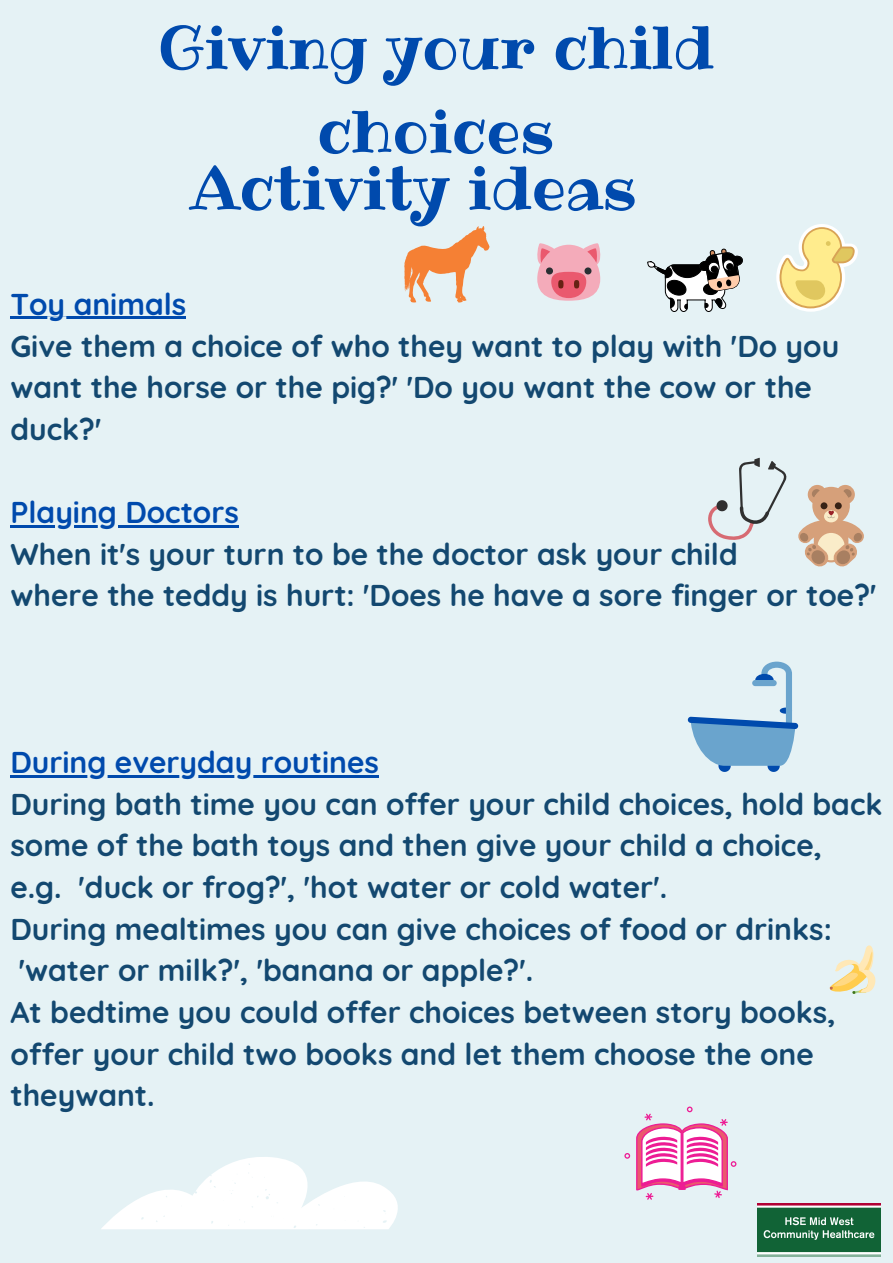
<style>
.page{position:relative;width:893px;height:1263px;background:#e5f2f5}
.page>*{position:absolute;margin:0;border:0;box-sizing:border-box;transform-origin:0 0}
.t1{font:60.22px "Ribeye";color:#004aad}
.t2{font:60px/83.8px "Ribeye";color:#004aad;text-align:center}
.t3{font:700 30px/41.6px "Quicksand";color:#134870}
.t4{font:700 30px "Quicksand";color:#004aad}
</style>
<div class="page">
<hr style="left:10px;top:317px;width:176px;height:2px;background:#004aad">
<hr style="left:10px;top:525px;width:229px;height:3px;background:#004aad">
<hr style="left:10px;top:775px;width:369px;height:2px;background:#004aad">
<svg style="left:537px;top:243px;width:63px;height:58px;background:#e89caa"></svg>
<svg style="left:404px;top:226px;width:85px;height:77px"></svg>
<svg style="left:647px;top:249px;width:95px;height:63px"></svg>
<svg style="left:688px;top:662px;width:110px;height:110px"></svg>
<svg style="left:807px;top:485px;width:20px;height:19px"></svg>
<div style="left:835px;top:485px;width:20px;height:19px;background:#d6a07a;border-radius:50%"></div>
<svg style="left:811px;top:489px;width:8px;height:8px"></svg>
<svg style="left:843px;top:489px;width:9px;height:8px"></svg>
<div style="left:812px;top:487px;width:38px;height:38px;background:#d6a07a;border-radius:50%"></div>
<div style="left:820px;top:502px;width:7px;height:7px;background:#372216;border-radius:50%"></div>
<div style="left:835px;top:502px;width:6px;height:7px;background:#372216;border-radius:50%"></div>
<svg style="left:798px;top:510px;width:66px;height:56px"></svg>
<svg style="left:708px;top:458px;width:78px;height:82px"></svg>
<svg style="left:830px;top:945px;width:46px;height:49px"></svg>
<svg style="left:101px;top:1157px;width:297px;height:72px"></svg>
<img style="left:757px;top:1203px;width:123px;height:53px">
<svg style="left:776px;top:224px;width:82px;height:88px"></svg>
<svg style="left:624px;top:1153px;width:6px;height:6px"></svg>
<svg style="left:636px;top:1106px;width:100px;height:94px"></svg>
<p class="t2" style="left:158px;top:5px;width:558px">Giving your child choices</p>
<p class="t1" style="left:190px;top:147px;width:448px">Activity ideas</p>
<p class="t4" style="left:10px;top:285px;width:177px">Toy animals</p>
<p class="t3" style="left:10px;top:324px;width:830px">Give them a choice of who they want to play with 'Do you want the horse or the pig?' 'Do you want the cow or the duck?'</p>
<p class="t4" style="left:10px;top:493px;width:230px">Playing Doctors</p>
<p class="t3" style="left:10px;top:533px;width:729px">When it's your turn to be the doctor ask your child</p>
<p class="t3" style="left:10px;top:574px;width:867px">where the teddy is hurt: 'Does he have a sore finger or toe?'</p>
<p class="t4" style="left:10px;top:743px;width:370px">During everyday routines</p>
<p class="t3" style="left:10px;top:782px;width:873px">During bath time you can offer your child choices, hold back some of the bath toys and then give your child a choice,<br>e.g. 'duck or frog?', 'hot water or cold water'.</p>
<p class="t3" style="left:10px;top:907px;width:823px">During mealtimes you can give choices of food or drinks: 'water or milk?', 'banana or apple?'.</p>
<p class="t3" style="left:10px;top:991px;width:826px">At bedtime you could offer choices between story books,</p>
<p class="t3" style="left:10px;top:1032px;width:805px">offer your child two books and let them choose the one theywant.</p>
</div>
